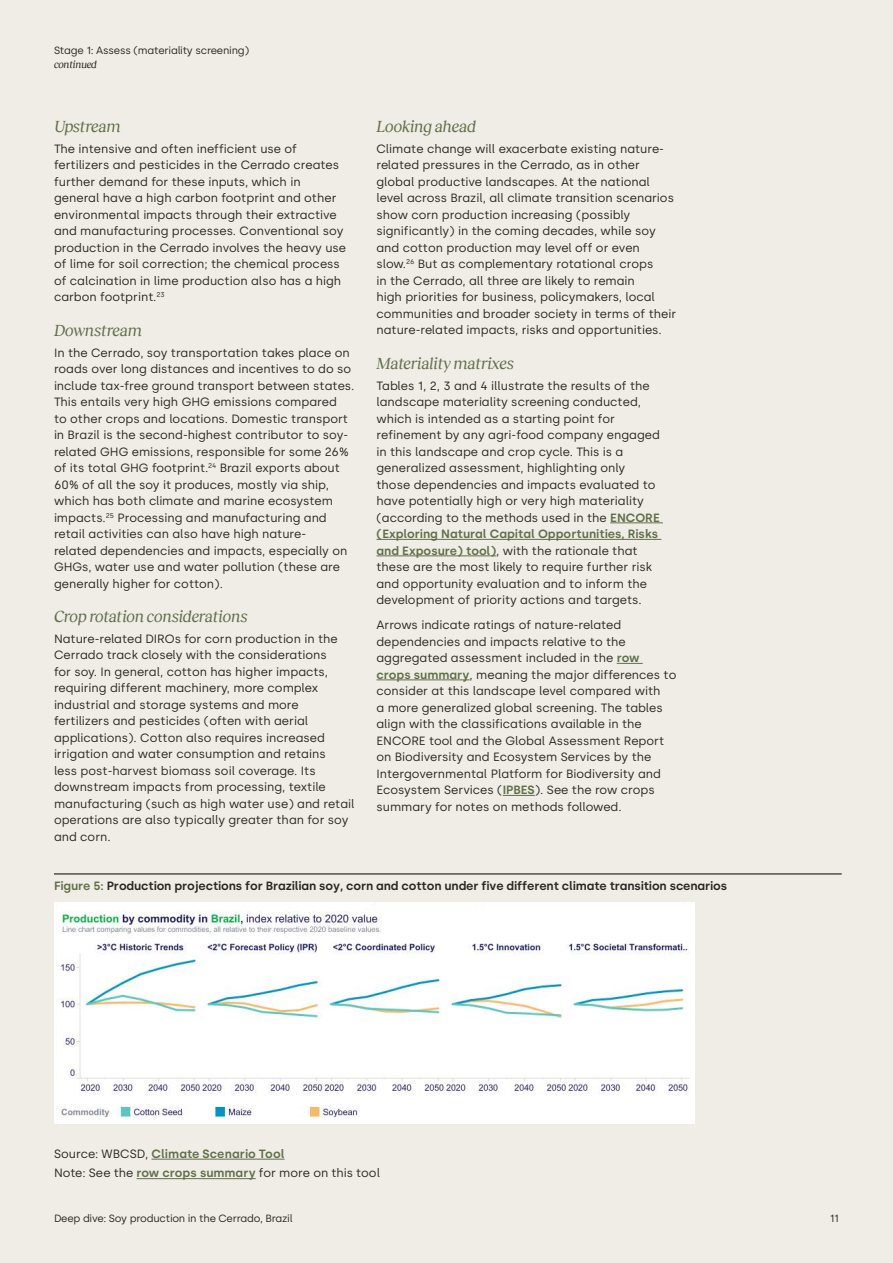
<style>
.page{position:relative;width:893px;height:1263px;background:#f0ede6}
.page>*{position:absolute;margin:0;border:0;box-sizing:border-box;transform-origin:0 0}
.t1{font:italic 16.5px "Reckless";letter-spacing:-.015em;color:#61704b}
.t2{font:12px/16.5px "Silka";color:#2a2825}
.t3{font:600 12px "Silka";letter-spacing:-.01em;color:#2a2825}
.t4{font:10.5px "Silka";letter-spacing:-.02em;color:#2a2825}
.t5{font:italic 10.5px "Reckless";letter-spacing:-.03em;color:#2a2825}
.s1{font-weight:600;color:#61704b}
.s2{color:#61704b}
</style>
<div class="page">
<hr style="left:610px;top:522px;width:53px;height:1px;background:#61704b">
<hr style="left:376px;top:539px;width:285px;height:1px;background:#61704b">
<hr style="left:376px;top:555px;width:120px;height:1px;background:#61704b">
<svg style="left:617px;top:663px;width:26px;height:1px"></svg>
<hr style="left:376px;top:679px;width:94px;height:1px;background:#61704b">
<hr style="left:503px;top:795px;width:32px;height:1px;background:#61704b">
<hr style="left:54px;top:874px;width:788px;height:1px;background:#000">
<img style="left:54px;top:902px;width:641px;height:221px">
<hr style="left:151px;top:1159px;width:134px;height:1px;background:#61704b">
<hr style="left:137px;top:1178px;width:119px;height:1px;background:#61704b">
<p class="t4" style="left:54px;top:44px;width:197px">Stage 1: Assess (materiality screening)</p>
<p class="t5" style="left:54px;top:56px;width:45px">continued</p>
<h1 class="t1" style="left:54px;top:115px;width:68px">Upstream</h1>
<p class="t2" style="left:54px;top:140px;width:294px">The intensive and often inefficient use of fertilizers and pesticides in the Cerrado creates further demand for these inputs, which in general have a high carbon footprint and other environmental impacts through their extractive and manufacturing processes. Conventional soy production in the Cerrado involves the heavy use of lime for soil correction; the chemical process of calcination in lime production also has a high carbon footprint.<sup>23</sup></p>
<h1 class="t1" style="left:54px;top:318px;width:90px">Downstream</h1>
<p class="t2" style="left:54px;top:344px;width:302px">In the Cerrado, soy transportation takes place on roads over long distances and incentives to do so include tax-free ground transport between states.<br>This entails very high GHG emissions compared<br>to other crops and locations. Domestic transport in Brazil is the second-highest contributor to soy&shy;related GHG emissions, responsible for some 26% of its total GHG footprint.<sup>24</sup> Brazil exports about 60% of all the soy it produces, mostly via ship, which has both climate and marine ecosystem impacts.<sup>25</sup> Processing and manufacturing and retail activities can also have high nature-<br>related dependencies and impacts, especially on GHGs, water use and water pollution (these are generally higher for cotton).</p>
<h1 class="t1" style="left:54px;top:605px;width:195px">Crop rotation considerations</h1>
<p class="t2" style="left:54px;top:630px;width:302px">Nature-related DIROs for corn production in the Cerrado track closely with the considerations<br>for soy. In general, cotton has higher impacts, requiring different machinery, more complex industrial and storage systems and more fertilizers and pesticides (often with aerial applications). Cotton also requires increased irrigation and water consumption and retains<br>less post-harvest biomass soil coverage. Its downstream impacts from processing, textile manufacturing (such as high water use) and retail operations are also typically greater than for soy and corn.</p>
<h1 class="t1" style="left:376px;top:115px;width:101px">Looking ahead</h1>
<p class="t2" style="left:376px;top:140px;width:301px">Climate change will exacerbate existing nature&shy;related pressures in the Cerrado, as in other global productive landscapes. At the national level across Brazil, all climate transition scenarios show corn production increasing (possibly significantly) in the coming decades, while soy and cotton production may level off or even slow.<sup>26</sup> But as complementary rotational crops<br>in the Cerrado, all three are likely to remain<br>high priorities for business, policymakers, local communities and broader society in terms of their nature-related impacts, risks and opportunities.</p>
<h1 class="t1" style="left:376px;top:351px;width:139px">Materiality matrixes</h1>
<p class="t2" style="left:376px;top:377px;width:285px">Tables 1, 2, 3 and 4 illustrate the results of the landscape materiality screening conducted, which is intended as a starting point for refinement by any agri-food company engaged in this landscape and crop cycle. This is a generalized assessment, highlighting only those dependencies and impacts evaluated to have potentially high or very high materiality (according to the methods used in the <span class="s1">ENCORE (Exploring Natural Capital Opportunities, Risks and Exposure) tool)</span>, with the rationale that these are the most likely to require further risk and opportunity evaluation and to inform the development of priority actions and targets.</p>
<p class="t2" style="left:376px;top:617px;width:301px">Arrows indicate ratings of nature-related dependencies and impacts relative to the aggregated assessment included in the <span class="s1">row crops summary</span>, meaning the major differences to consider at this landscape level compared with<br>a more generalized global screening. The tables align with the classifications available in the ENCORE tool and the Global Assessment Report on Biodiversity and Ecosystem Services by the Intergovernmental Platform for Biodiversity and Ecosystem Services (<span class="s1">IPBES</span>). See the row crops summary for notes on methods followed.</p>
<p class="t3" style="left:54px;top:878px;width:675px"><span class="s2">Figure 5:</span> Production projections for Brazilian soy, corn and cotton under five different climate transition scenarios</p>
<p class="t2" style="left:54px;top:1144px;width:328px;line-height:19.5px">Source: WBCSD, <span class="s1">Climate Scenario Tool<br></span>Note: See the <span class="s1">row crops summary</span> for more on this tool</p>
<p class="t4" style="left:54px;top:1212px;width:240px">Deep dive: Soy production in the Cerrado, Brazil</p>
<p class="t4" style="left:830px;top:1212px;width:11px">11</p>
</div>
